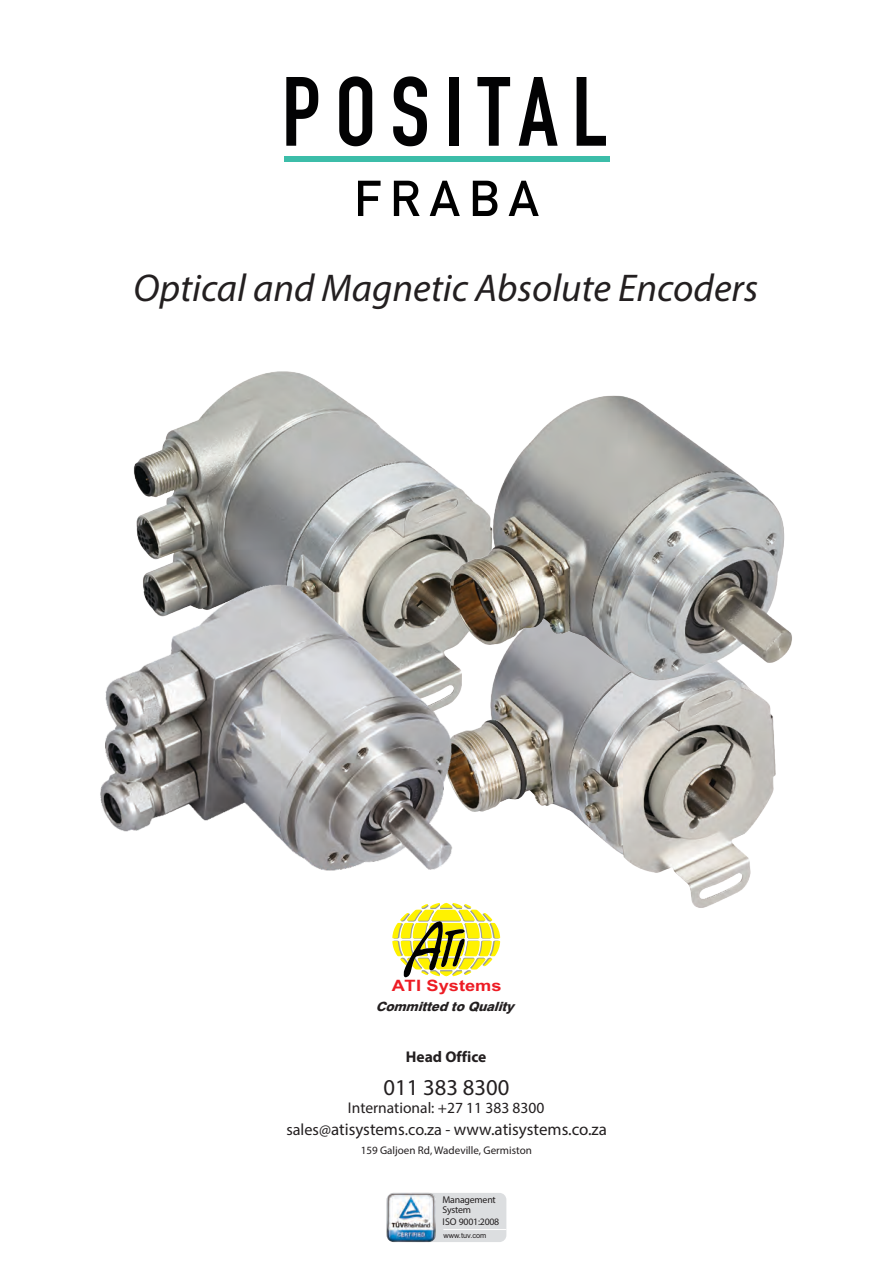
<style>
.page{position:relative;width:893px;height:1263px;background:#fff}
.page>*{position:absolute;margin:0;border:0;box-sizing:border-box;transform-origin:0 0}
.t1{font:italic 38.85px "Myriad Pro";color:#231f20}
.t2{font:22.8px "Myriad Pro";color:#231f20}
.t3{font:16.95px "Myriad Pro";color:#231f20}
.t4{font:15.6px "Myriad Pro";color:#231f20}
.t5{font:700 15.6px "Arial";color:#ed1c24;scale:1.17 1}
.t6{font:700 15.6px "Myriad Pro";color:#231f20}
.t7{font:italic 800 12.75px "Swiss 721 BT";color:#231f20}
.t8{font:11.1px "Myriad Pro";color:#231f20}
.t9{font:9.9px/9.4px "Myriad Pro";letter-spacing:-.02em;color:#231f20}
.t10{font:7.35px "Arial";color:#231f20}
.s1{font-size:16.35px}
</style>
<div class="page">
<img style="left:446px;top:689px;width:330px;height:219px">
<img style="left:133px;top:371px;width:365px;height:353px">
<img style="left:100px;top:578px;width:357px;height:300px">
<img style="left:444px;top:391px;width:348px;height:298px">
<svg style="left:358px;top:181px;width:23px;height:35px"></svg>
<svg style="left:394px;top:181px;width:26px;height:35px"></svg>
<svg style="left:430px;top:181px;width:30px;height:35px"></svg>
<svg style="left:473px;top:181px;width:24px;height:35px"></svg>
<svg style="left:509px;top:181px;width:30px;height:35px"></svg>
<svg style="left:286px;top:77px;width:32px;height:69px"></svg>
<svg style="left:339px;top:76px;width:33px;height:70px"></svg>
<svg style="left:393px;top:76px;width:34px;height:70px"></svg>
<div style="left:449px;top:77px;width:10px;height:69px;background:#020203"></div>
<svg style="left:477px;top:77px;width:33px;height:69px"></svg>
<svg style="left:519px;top:77px;width:39px;height:69px"></svg>
<svg style="left:577px;top:77px;width:29px;height:69px"></svg>
<div style="left:284px;top:156px;width:325px;height:5px;background:#3cbda9"></div>
<svg style="left:392px;top:903px;width:108px;height:74px"></svg>
<div style="left:406px;top:1193px;width:100px;height:49px;background:#dcdee0;border-radius:7px"></div>
<img style="left:387px;top:1193px;width:49px;height:49px;border-radius:7px">
<hr style="left:443px;top:1229px;width:63px;height:1px;background:#fff">
<h1 class="t1" style="left:134px;top:272px;width:626px">Optical and Magnetic Absolute Encoders</h1>
<p class="t5" style="left:392px;top:980px;width:95px">ATI Systems</p>
<p class="t7" style="left:376px;top:1001px;width:139px">Committed to Quality</p>
<p class="t6" style="left:406px;top:1050px;width:82px">Head Office</p>
<h2 class="t2" style="left:383px;top:1078px;width:127px">011 383 8300</h2>
<p class="t4" style="left:348px;top:1101px;width:198px">International: +27 11 383 8300</p>
<p class="t3" style="left:286px;top:1122px;width:322px"><span class="s1">sales@</span>atisystems<span class="s1">.co.za -</span> www.atisystems.co.za</p>
<p class="t8" style="left:361px;top:1145px;width:173px">159 Galjoen Rd, Wadeville, Germiston</p>
<p class="t9" style="left:443px;top:1196px;width:55px">Management<br>System</p>
<p class="t10" style="left:443px;top:1233px;width:45px">www.tuv.com</p>
<p class="t9" style="left:443px;top:1218px;width:58px">ISO 9001:2008</p>
</div>
